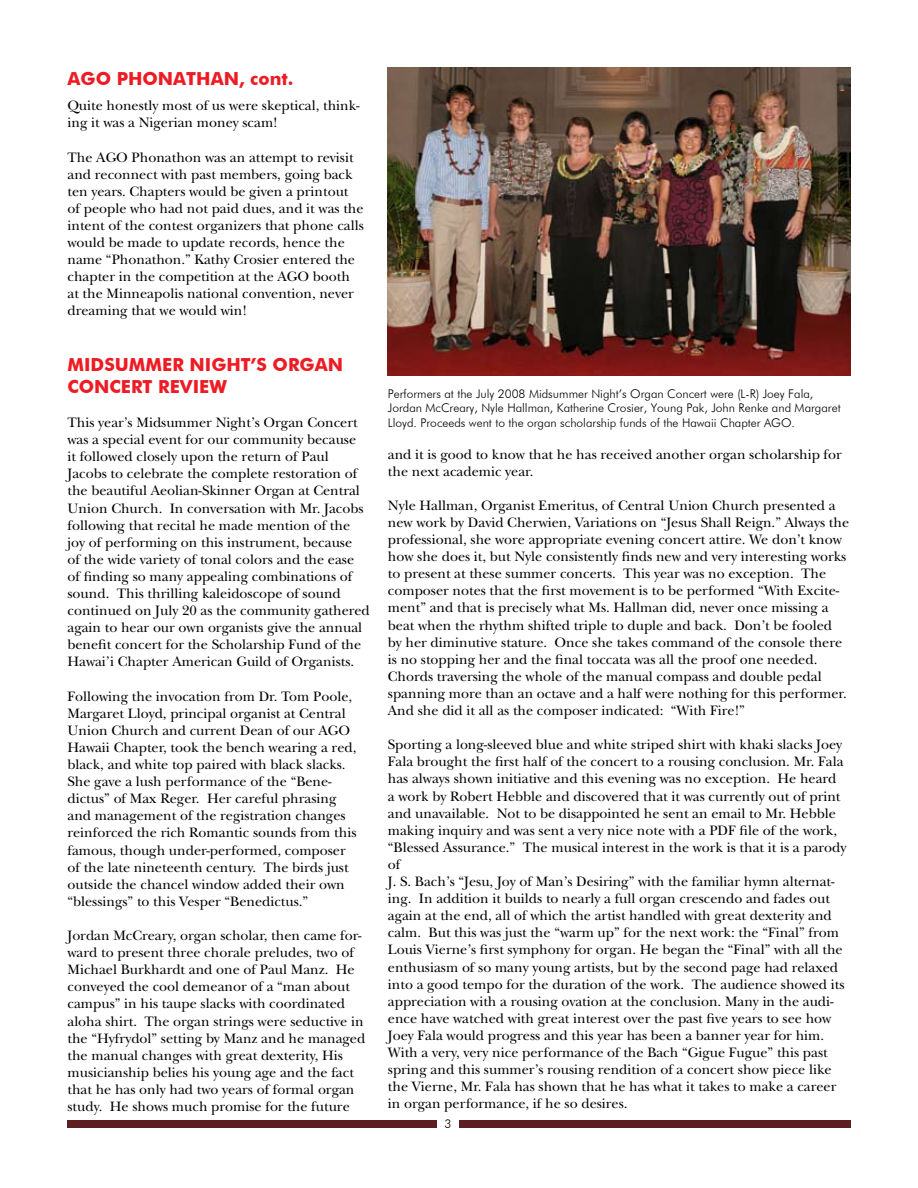
<style>
.page{position:relative;width:918px;height:1188px;background:#fff}
.page>*{position:absolute;margin:0;border:0;box-sizing:border-box;transform-origin:0 0}
.t1{font:700 18px/21.6px "Futura BT";color:#ed1c24}
.t2{font:14.25px/17.1px "New Baskerville";color:#000}
.t3{font:300 12px/14.4px "Futura BT";color:#000}
</style>
<div class="page">
<div style="left:68px;top:1120px;width:369px;height:8px;background:#5e1c23"></div>
<div style="left:459px;top:1120px;width:391px;height:8px;background:#5e1c23"></div>
<img style="left:388px;top:68px;width:462px;height:308px">
<p class="t1" style="left:68px;top:67px;width:228px">AGO PHONATHAN, cont.</p>
<p class="t2" style="left:68px;top:97px;width:294px">Quite honestly most of us were skeptical, think&shy;ing it was a Nigerian money scam!</p>
<p class="t2" style="left:68px;top:149px;width:298px">The AGO Phonathon was an attempt to revisit and reconnect with past members, going back ten years. Chapters would be given a printout of people who had not paid dues, and it was the intent of the contest organizers that phone calls would be made to update records, hence the name “Phonathon.” Kathy Crosier entered the chapter in the competition at the AGO booth at the Minneapolis national convention, never dreaming that we would win!</p>
<p class="t1" style="left:68px;top:354px;width:277px">MIDSUMMER NIGHT’S ORGAN<br>CONCERT REVIEW</p>
<p class="t2" style="left:68px;top:414px;width:304px">This year’s Midsummer Night’s Organ Concert was a special event for our community because<br>it followed closely upon the return of Paul Jacobs to celebrate the complete restoration of the beautiful Aeolian-Skinner Organ at Central Union Church. In conversation with Mr. Jacobs following that recital he made mention of the joy of performing on this instrument, because<br>of the wide variety of tonal colors and the ease of finding so many appealing combinations of sound. This thrilling kaleidoscope of sound continued on July 20 as the community gathered again to hear our own organists give the annual benefit concert for the Scholarship Fund of the Hawai’i Chapter American Guild of Organists.</p>
<p class="t2" style="left:68px;top:688px;width:290px">Following the invocation from Dr. Tom Poole, Margaret Lloyd, principal organist at Central Union Church and current Dean of our AGO Hawaii Chapter, took the bench wearing a red, black, and white top paired with black slacks.<br>She gave a lush performance of the “Bene&shy;dictus” of Max Reger. Her careful phrasing and management of the registration changes reinforced the rich Romantic sounds from this famous, though under-performed, composer of the late nineteenth century. The birds just outside the chancel window added their own “blessings” to this Vesper “Benedictus.”</p>
<p class="t2" style="left:68px;top:927px;width:299px">Jordan McCreary, organ scholar, then came for&shy;ward to present three chorale preludes, two of Michael Burkhardt and one of Paul Manz. He conveyed the cool demeanor of a “man about campus” in his taupe slacks with coordinated aloha shirt. The organ strings were seductive in the “Hyfrydol” setting by Manz and he managed the manual changes with great dexterity, His musicianship belies his young age and the fact that he has only had two years of formal organ study. He shows much promise for the future</p>
<p class="t3" style="left:388px;top:386px;width:454px">Performers at the July 2008 Midsummer Night’s Organ Concert were (L-R) Joey Fala,<br>Jordan McCreary, Nyle Hallman, Katherine Crosier, Young Pak, John Renke and Margaret<br>Lloyd. Proceeds went to the organ scholarship funds of the Hawaii Chapter AGO.</p>
<p class="t2" style="left:388px;top:446px;width:456px">and it is good to know that he has received another organ scholarship for the next academic year.</p>
<p class="t2" style="left:388px;top:497px;width:463px">Nyle Hallman, Organist Emeritus, of Central Union Church presented a new work by David Cherwien, Variations on “Jesus Shall Reign.” Always the professional, she wore appropriate evening concert attire. We don’t know how she does it, but Nyle consistently finds new and very interesting works to present at these summer concerts. This year was no exception. The composer notes that the first movement is to be performed “With Excite&shy;ment” and that is precisely what Ms. Hallman did, never once missing a beat when the rhythm shifted triple to duple and back. Don’t be fooled by her diminutive stature. Once she takes command of the console there is no stopping her and the final toccata was all the proof one needed.<br>Chords traversing the whole of the manual compass and double pedal spanning more than an octave and a half were nothing for this performer.<br>And she did it all as the composer indicated: “With Fire!”</p>
<p class="t2" style="left:388px;top:736px;width:460px">Sporting a long-sleeved blue and white striped shirt with khaki slacks Joey Fala brought the first half of the concert to a rousing conclusion. Mr. Fala has always shown initiative and this evening was no exception. He heard a work by Robert Hebble and discovered that it was currently out of print and unavailable. Not to be disappointed he sent an email to Mr. Hebble making inquiry and was sent a very nice note with a PDF file of the work, “Blessed Assurance.” The musical interest in the work is that it is a parody of<br>J. S. Bach’s “Jesu, Joy of Man’s Desiring” with the familiar hymn alternat&shy;ing. In addition it builds to nearly a full organ crescendo and fades out again at the end, all of which the artist handled with great dexterity and calm. But this was just the “warm up” for the next work: the “Final” from Louis Vierne’s first symphony for organ. He began the “Final” with all the enthusiasm of so many young artists, but by the second page had relaxed into a good tempo for the duration of the work. The audience showed its appreciation with a rousing ovation at the conclusion. Many in the audi&shy;ence have watched with great interest over the past five years to see how Joey Fala would progress and this year has been a banner year for him.<br>With a very, very nice performance of the Bach “Gigue Fugue” this past spring and this summer’s rousing rendition of a concert show piece like the Vierne, Mr. Fala has shown that he has what it takes to make a career in organ performance, if he so desires.</p>
</div>
